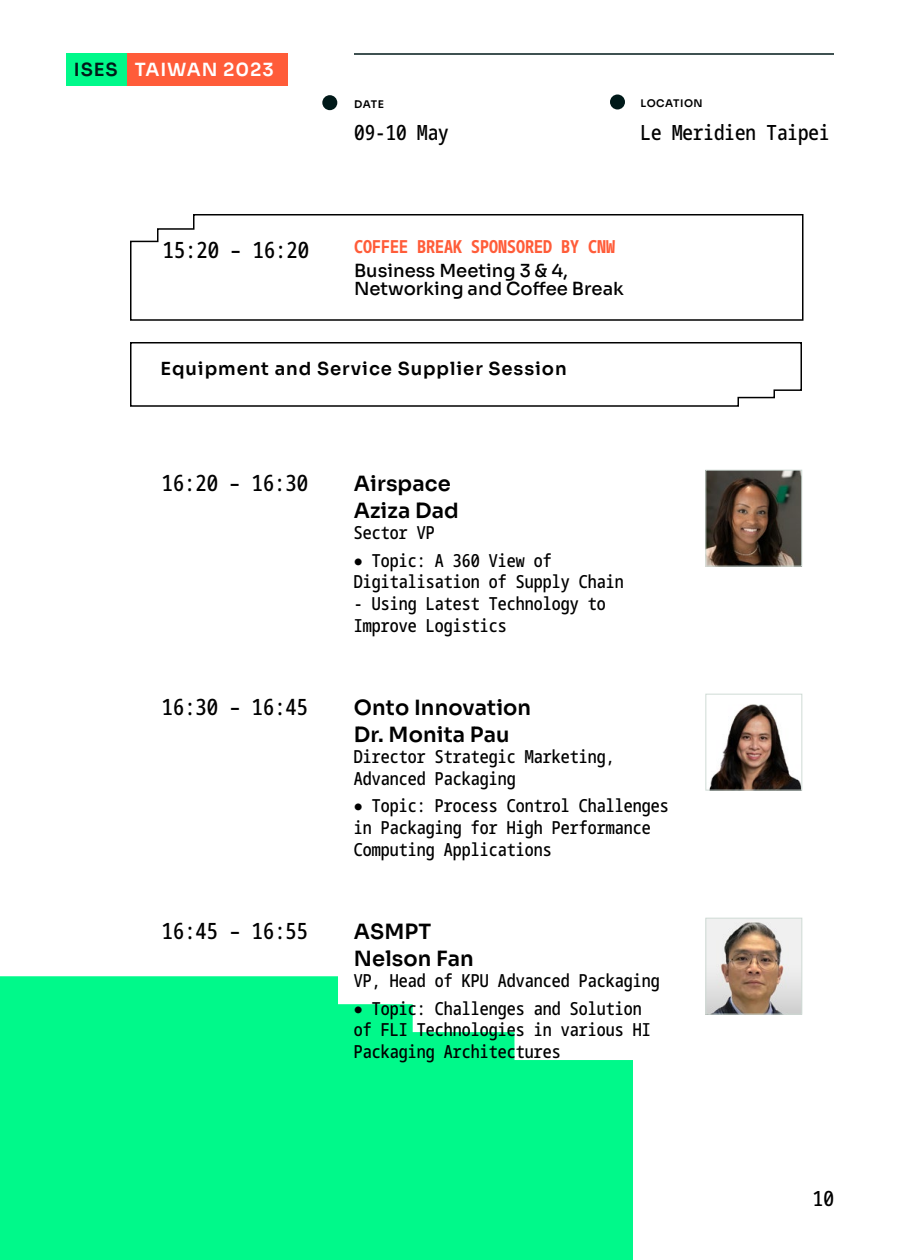
<style>
.page{position:relative;width:900px;height:1260px;background:#fff}
.page>*{position:absolute;margin:0;border:0;box-sizing:border-box;transform-origin:0 0}
.t1{font:500 extra-condensed 22.5px "Noto Sans Mono";color:#000}
.t2{font:600 21px/27px "Sora";letter-spacing:.005em;color:#000}
.t3{font:500 extra-condensed 21px "Noto Sans Mono";color:#000}
.t4{font:600 18.15px "Sora";letter-spacing:.05em;color:#fff}
.t5{font:500 extra-condensed 18px/21.6px "Noto Sans Mono";color:#000}
.t6{font:500 18px/18px "Sora";color:#000}
.t7{font:600 18px "Sora";letter-spacing:.05em;color:#000}
.t8{font:700 extra-condensed 18px "Noto Sans Mono";color:#ff5c39}
.t9{font:600 10.5px "Sora";letter-spacing:.045em;color:#000}
.s1{color:#001919}
</style>
<div class="page">
<div style="left:127px;top:53px;width:161px;height:33px;background:#ff5c39"></div>
<div style="left:66px;top:53px;width:61px;height:33px;background:#00f98a"></div>
<svg style="left:0;top:976px;width:633px;height:284px;background:#19f995"></svg>
<div style="left:322px;top:95px;width:15px;height:15px;background:#001919;border-radius:50%"></div>
<div style="left:610px;top:95px;width:15px;height:15px;background:#001919;border-radius:50%"></div>
<hr style="left:354px;top:53px;width:480px;height:2px;background:#001919">
<svg style="left:130px;top:214px;width:674px;height:107px"></svg>
<svg style="left:130px;top:342px;width:672px;height:65px"></svg>
<img style="left:709px;top:704px;width:91px;height:84px">
<div style="left:706px;top:694px;width:96px;height:96px;border:1px solid #cfdbd5"></div>
<img style="left:708px;top:920px;width:92px;height:92px">
<div style="left:706px;top:918px;width:96px;height:96px;border:1px solid #cfdbd5"></div>
<img style="left:708px;top:472px;width:92px;height:92px">
<div style="left:706px;top:470px;width:96px;height:96px;border:1px solid #cfdbd5"></div>
<p class="t4" style="left:74px;top:55px;width:201px"><span class="s1">ISES</span> TAIWAN 2023</p>
<p class="t9" style="left:354px;top:95px;width:31px">DATE</p>
<p class="t3" style="left:354px;top:115px;width:96px">09-10 May</p>
<p class="t9" style="left:640px;top:95px;width:64px">LOCATION</p>
<p class="t3" style="left:640px;top:115px;width:190px">Le Meridien Taipei</p>
<p class="t1" style="left:163px;top:230px;width:148px">15:20 – 16:20</p>
<p class="t8" style="left:354px;top:231px;width:262px">COFFEE BREAK SPONSORED BY CNW</p>
<p class="t6" style="left:354px;top:260px;width:271px">Business Meeting 3 &amp; 4,<br>Networking and Coffee Break</p>
<p class="t7" style="left:161px;top:354px;width:408px">Equipment and Service Supplier Session</p>
<p class="t1" style="left:162px;top:463px;width:148px">16:20 – 16:30</p>
<p class="t2" style="left:354px;top:468px;width:106px">Airspace<br>Aziza Dad</p>
<p class="t5" style="left:354px;top:521px;width:82px">Sector VP</p>
<p class="t5" style="left:354px;top:548px;width:271px">● Topic: A 360 View of<br>Digitalisation of Supply Chain</p>
<p class="t5" style="left:354px;top:592px;width:253px">- Using Latest Technology to<br>Improve Logistics</p>
<p class="t1" style="left:162px;top:687px;width:148px">16:30 – 16:45</p>
<p class="t1" style="left:162px;top:911px;width:148px">16:45 – 16:55</p>
<p class="t2" style="left:354px;top:692px;width:179px">Onto Innovation<br>Dr. Monita Pau</p>
<p class="t5" style="left:354px;top:745px;width:262px">Director Strategic Marketing,<br>Advanced Packaging</p>
<p class="t5" style="left:354px;top:794px;width:316px">● Topic: Process Control Challenges in Packaging for High Performance<br>Computing Applications</p>
<p class="t2" style="left:354px;top:916px;width:121px">ASMPT<br>Nelson Fan</p>
<p class="t5" style="left:354px;top:969px;width:307px">VP, Head of KPU Advanced Packaging</p>
<p class="t5" style="left:354px;top:996px;width:298px">● Topic: Challenges and Solution of FLI Technologies in various HI<br>Packaging Architectures</p>
<p class="t3" style="left:813px;top:1180px;width:22px">10</p>
</div>
